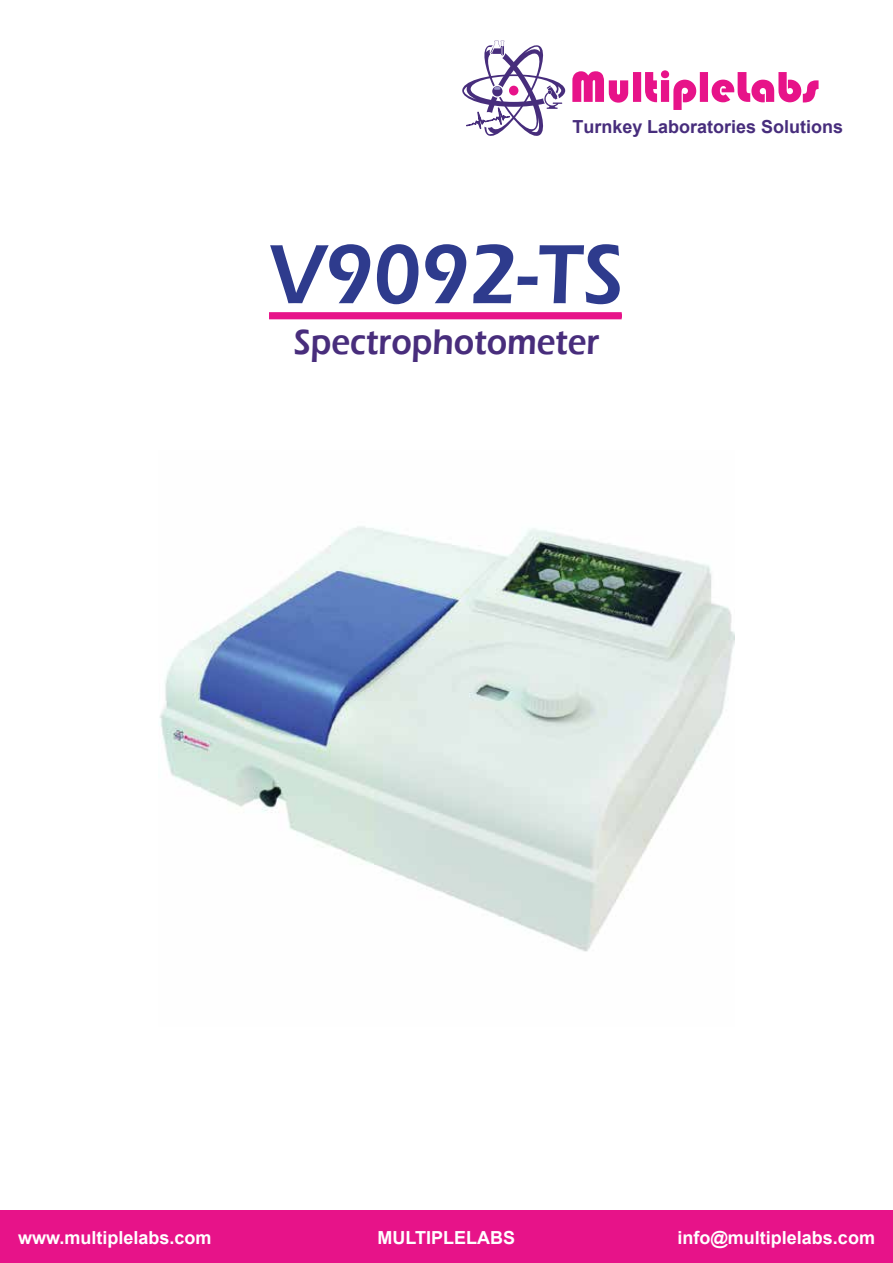
<style>
.page{position:relative;width:893px;height:1263px;background:#fff}
.page>*{position:absolute;margin:0;border:0;box-sizing:border-box;transform-origin:0 0}
.t1{font:600 87px "Eras ITC";color:#2e3b8d;scale:.9 1}
.t2{font:600 36.6px "Eras ITC";color:#482d7c;scale:.9 1}
.t3{font:700 18px "Arial";color:#fff}
.t4{font:700 18px "Arial";color:#472d7c}
</style>
<div class="page">
<svg style="left:572px;top:70px;width:246px;height:40px"></svg>
<svg style="left:462px;top:41px;width:103px;height:95px"></svg>
<div style="left:0;top:1211px;width:893px;height:52px;background:#e71389"></div>
<img style="left:159px;top:526px;width:575px;height:426px">
<div style="left:269px;top:312px;width:355px;height:7px;background:#e71389;border:4px solid #e71389"></div>
<p class="t4" style="left:572px;top:114px;width:272px">Turnkey Laboratories Solutions</p>
<h1 class="t1" style="left:269px;top:225px;width:395px">V9092-TS</h1>
<h2 class="t2" style="left:294px;top:321px;width:341px">Spectrophotometer</h2>
<p class="t3" style="left:18px;top:1225px;width:195px">www.multiplelabs.com</p>
<p class="t3" style="left:378px;top:1225px;width:139px">MULTIPLELABS</p>
<p class="t3" style="left:677px;top:1225px;width:199px">info@multiplelabs.com</p>
</div>
